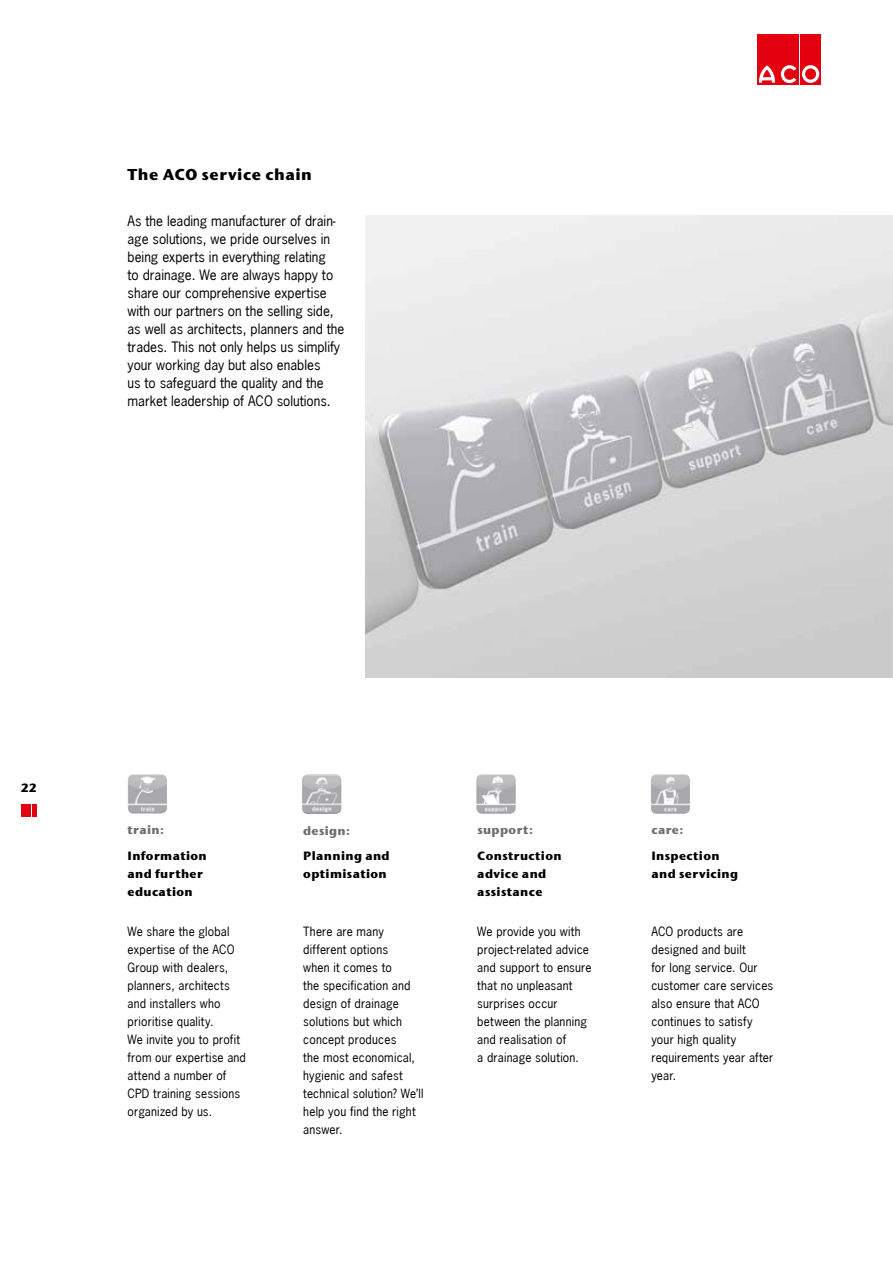
<style>
.page{position:relative;width:893px;height:1263px;background:#fff}
.page>*{position:absolute;margin:0;border:0;box-sizing:border-box;transform-origin:0 0}
.t1{font:700 15.75px "Stone Sans ITC Pro";letter-spacing:.03em;color:#000}
.t2{font:13.5px/18px "News Gothic";color:#000}
.t3{font:12px/18px "News Gothic";letter-spacing:.015em;color:#000}
.t4{font:700 12px/18px "Stone Sans ITC Pro";letter-spacing:.03em;color:#000}
.t5{font:700 12px "Stone Sans ITC Pro";letter-spacing:.03em;color:#6f6f6e}
</style>
<div class="page">
<img style="left:366px;top:216px;width:527px;height:461px">
<div style="left:21px;top:804px;width:5px;height:12px;background:#e3000f"></div>
<hr style="left:27px;top:804px;width:4px;height:12px;background:#e3000f">
<div style="left:32px;top:804px;width:5px;height:12px;background:#e3000f"></div>
<div style="left:757px;top:34px;width:20px;height:51px;background:#e3000f"></div>
<div style="left:779px;top:34px;width:20px;height:51px;background:#e3000f"></div>
<div style="left:800px;top:34px;width:21px;height:51px;background:#e3000f"></div>
<svg style="left:802px;top:65px;width:17px;height:18px"></svg>
<svg style="left:759px;top:65px;width:37px;height:18px"></svg>
<img style="left:302px;top:774px;width:39px;height:40px">
<img style="left:476px;top:774px;width:40px;height:40px">
<img style="left:651px;top:774px;width:39px;height:40px">
<img style="left:128px;top:774px;width:39px;height:39px">
<h1 class="t1" style="left:128px;top:164px;width:186px">The ACO service chain</h1>
<p class="t2" style="left:128px;top:212px;width:218px">As the leading manufacturer of drain&shy;age solutions, we pride ourselves in being experts in everything relating<br>to drainage. We are always happy to share our comprehensive expertise with our partners on the selling side, as well as architects, planners and the trades. This not only helps us simplify your working day but also enables<br>us to safeguard the quality and the market leadership of ACO solutions.</p>
<p class="t4" style="left:21px;top:779px;width:18px">22</p>
<p class="t5" style="left:128px;top:822px;width:38px">train:</p>
<p class="t5" style="left:303px;top:823px;width:49px">design:</p>
<p class="t5" style="left:477px;top:822px;width:57px">support:</p>
<p class="t5" style="left:651px;top:822px;width:33px">care:</p>
<p class="t4" style="left:128px;top:847px;width:81px">Information and further education</p>
<p class="t3" style="left:128px;top:922px;width:120px">We share the global expertise of the ACO<br>Group with dealers, planners, architects and installers who prioritise quality.<br>We invite you to profit from our expertise and attend a number of<br>CPD training sessions organized by us.</p>
<p class="t4" style="left:303px;top:847px;width:88px">Planning and optimisation</p>
<p class="t3" style="left:303px;top:922px;width:122px">There are many different options<br>when it comes to<br>the specification and design of drainage solutions but which concept produces<br>the most economical, hygienic and safest technical solution? We’ll help you find the right answer.</p>
<p class="t4" style="left:477px;top:847px;width:86px">Construction advice and assistance</p>
<p class="t3" style="left:477px;top:922px;width:116px">We provide you with project-related advice and support to ensure that no unpleasant surprises occur between the planning and realisation of<br>a drainage solution.</p>
<p class="t4" style="left:651px;top:847px;width:88px">Inspection and servicing</p>
<p class="t3" style="left:651px;top:922px;width:123px">ACO products are designed and built<br>for long service. Our customer care services also ensure that ACO continues to satisfy your high quality requirements year after year.</p>
</div>
